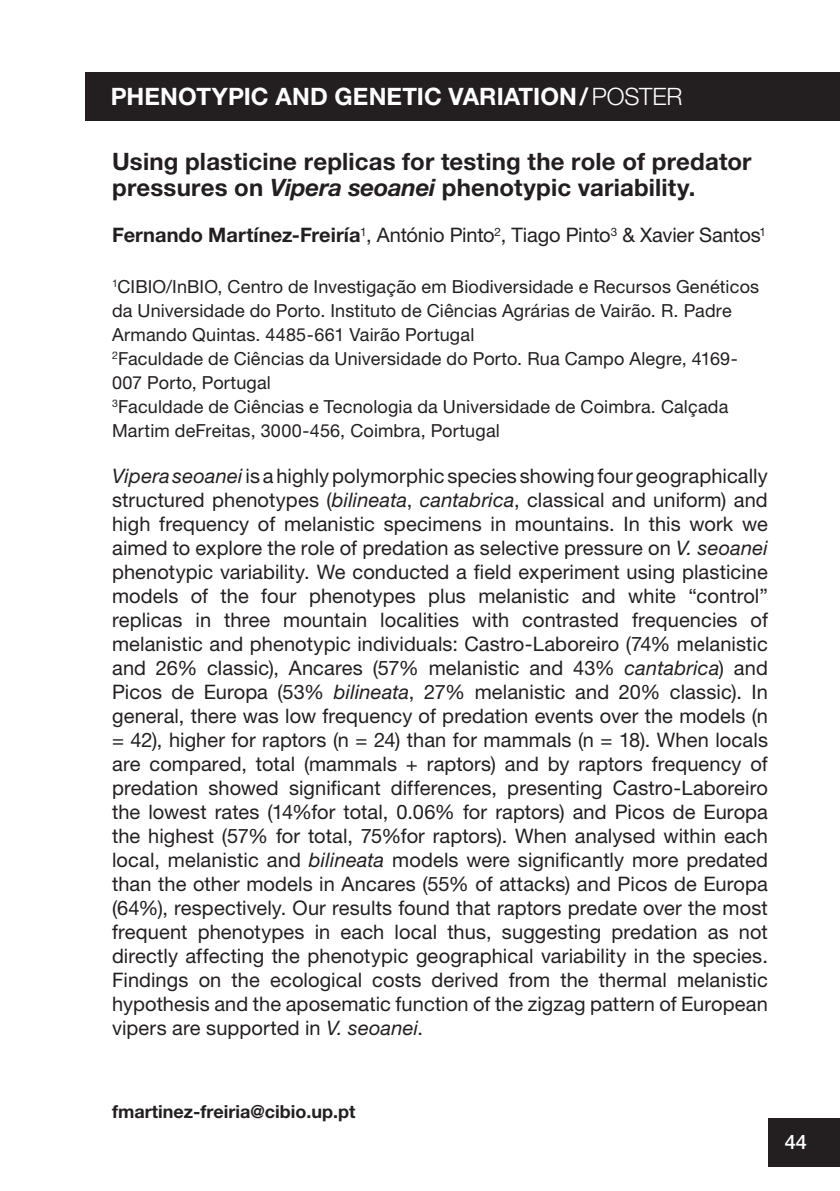
<style>
.page{position:relative;width:840px;height:1191px;background:#fff}
.page>*{position:absolute;margin:0;border:0;box-sizing:border-box;transform-origin:0 0}
.t1{font:700 24px/26px "Helvetica Neue LT Pro";letter-spacing:.005em;color:#231f20}
.t2{font:700 24px "Helvetica Neue LT Pro";letter-spacing:.005em;color:#fff}
.t3{font:20px/24px "Helvetica Neue LT Pro";color:#231f20;text-align:justify}
.t4{font:500 20px "Helvetica Neue LT Pro";color:#fff}
.t5{font:18px/24px "Helvetica Neue LT Pro";letter-spacing:.01em;color:#231f20}
.t6{font:700 18px "Helvetica Neue LT Pro";color:#231f20}
.s1{font-weight:300}
.s2{font-style:italic}
.s3{font-weight:700}
</style>
<div class="page">
<div style="left:767px;top:1118px;width:72px;height:49px;background:#231f20"></div>
<div style="left:85px;top:72px;width:754px;height:48px;background:#231f20"></div>
<p class="t2" style="left:111px;top:82px;width:573px">PHENOTYPIC AND GENETIC VARIATION/<span class="s1">POSTER</span></p>
<p class="t1" style="left:112px;top:148px;width:640px">Using plasticine replicas for testing the role of predator pressures on <span class="s2">Vipera seoanei</span> phenotypic variability.</p>
<p class="t3" style="left:112px;top:223px;width:655px"><span class="s3">Fernando Martínez-Freiría</span><sup>1</sup>, António Pinto<sup>2</sup>, Tiago Pinto<sup>3</sup> &amp; Xavier Santos<sup>1</sup></p>
<p class="t5" style="left:112px;top:274px;width:648px"><sup>1</sup>CIBIO/InBIO, Centro de Investigação em Biodiversidade e Recursos Genéticos da Universidade do Porto. Instituto de Ciências Agrárias de Vairão. R. Padre Armando Quintas. 4485-661 Vairão Portugal<br><sup>2</sup>Faculdade de Ciências da Universidade do Porto. Rua Campo Alegre, 4169- 007 Porto, Portugal<br><sup>3</sup>Faculdade de Ciências e Tecnologia da Universidade de Coimbra. Calçada Martim deFreitas, 3000-456, Coimbra, Portugal</p>
<p class="t3" style="left:112px;top:463px;width:657px"><span class="s2">Vipera seoanei</span> is a highly polymorphic species showing four geographically structured phenotypes (<span class="s2">bilineata</span>, <span class="s2">cantabrica</span>, classical and uniform) and high frequency of melanistic specimens in mountains. In this work we aimed to explore the role of predation as selective pressure on <span class="s2">V. seoanei </span>phenotypic variability. We conducted a field experiment using plasticine models of the four phenotypes plus melanistic and white “control” replicas in three mountain localities with contrasted frequencies of melanistic and phenotypic individuals: Castro-Laboreiro (74% melanistic and 26% classic), Ancares (57% melanistic and 43% <span class="s2">cantabrica</span>) and Picos de Europa (53% <span class="s2">bilineata</span>, 27% melanistic and 20% classic). In general, there was low frequency of predation events over the models (n = 42), higher for raptors (n = 24) than for mammals (n = 18). When locals are compared, total (mammals + raptors) and by raptors frequency of predation showed significant differences, presenting Castro-Laboreiro the lowest rates (14%for total, 0.06% for raptors) and Picos de Europa the highest (57% for total, 75%for raptors). When analysed within each local, melanistic and <span class="s2">bilineata</span> models were significantly more predated than the other models in Ancares (55% of attacks) and Picos de Europa (64%), respectively. Our results found that raptors predate over the most frequent phenotypes in each local thus, suggesting predation as not directly affecting the phenotypic geographical variability in the species.<br>Findings on the ecological costs derived from the thermal melanistic hypothesis and the aposematic function of the zigzag pattern of European vipers are supported in <span class="s2">V. seoanei</span>.</p>
<p class="t6" style="left:112px;top:1100px;width:245px">fmartinez-freiria@cibio.up.pt</p>
<p class="t4" style="left:784px;top:1130px;width:24px">44</p>
</div>
